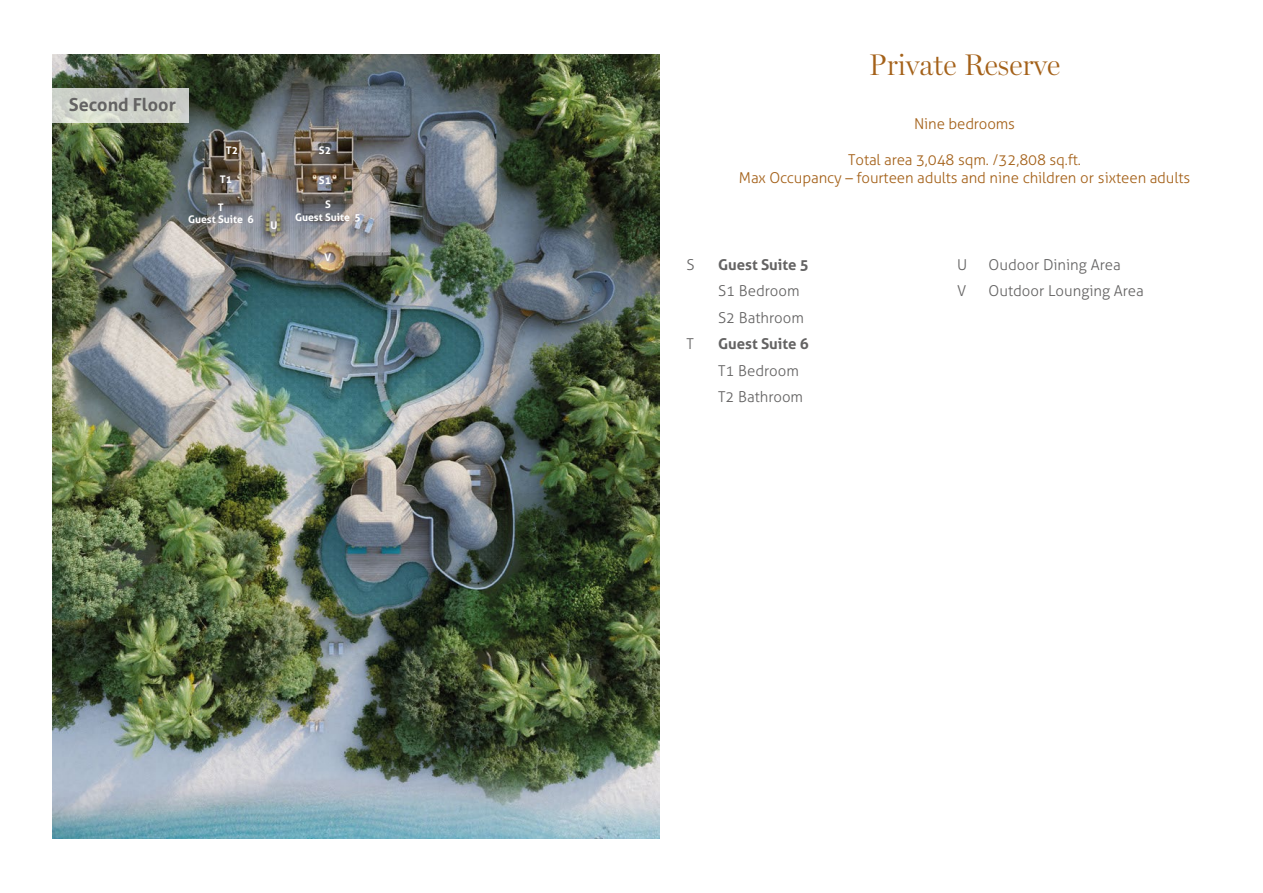
<style>
.page{position:relative;width:1263px;height:893px;background:#fff}
.page>*{position:absolute;margin:0;border:0;box-sizing:border-box;transform-origin:0 0}
.t1{font:300 30px "Miller Display";color:#a46119}
.t2{font:700 18px "Aller";color:#646363}
.t3{font:300 15px/18px "Aller";letter-spacing:-.01em;color:#a46119;text-align:center}
.t4{font:300 15px/26.5px "Aller";color:#646363}
.t5{font:700 15px "Aller";color:#646363}
.t6{font:700 10.5px/12.6px "Aller";color:#fff;text-align:center}
</style>
<div class="page">
<img style="left:53px;top:54px;width:607px;height:785px">
<svg style="left:53px;top:88px;width:136px;height:34px;background:#ced1ca"></svg>
<p class="t2" style="left:69px;top:94px;width:108px">Second Floor</p>
<p class="t6" style="left:226px;top:144px;width:14px">T2</p>
<p class="t6" style="left:220px;top:173px;width:14px">T1</p>
<p class="t6" style="left:188px;top:201px;width:67px">T<br>Guest Suite 6</p>
<p class="t6" style="left:271px;top:218px;width:9px">U</p>
<p class="t6" style="left:319px;top:144px;width:14px">S2</p>
<p class="t6" style="left:319px;top:174px;width:14px">S1</p>
<p class="t6" style="left:295px;top:198px;width:67px">S<br>Guest Suite 5</p>
<p class="t6" style="left:325px;top:251px;width:8px">V</p>
<h1 class="t1" style="left:869px;top:46px;width:193px">Private Reserve</h1>
<p class="t3" style="left:914px;top:114px;width:102px">Nine bedrooms</p>
<p class="t3" style="left:739px;top:150px;width:453px">Total area 3,048 sqm. /32,808 sq.ft.<br>Max Occupancy – fourteen adults and nine children or sixteen adults</p>
<p class="t4" style="left:686px;top:251px;width:10px">S</p>
<p class="t5" style="left:718px;top:255px;width:92px">Guest Suite 5</p>
<p class="t4" style="left:718px;top:277px;width:87px">S1 Bedroom<br>S2 Bathroom</p>
<p class="t4" style="left:686px;top:330px;width:9px">T</p>
<p class="t5" style="left:718px;top:334px;width:92px">Guest Suite 6</p>
<p class="t4" style="left:718px;top:357px;width:87px">T1 Bedroom<br>T2 Bathroom</p>
<p class="t4" style="left:957px;top:251px;width:12px">U</p>
<p class="t4" style="left:988px;top:251px;width:134px">Oudoor Dining Area</p>
<p class="t4" style="left:957px;top:277px;width:11px">V</p>
<p class="t4" style="left:988px;top:277px;width:157px">Outdoor Lounging Area</p>
</div>
